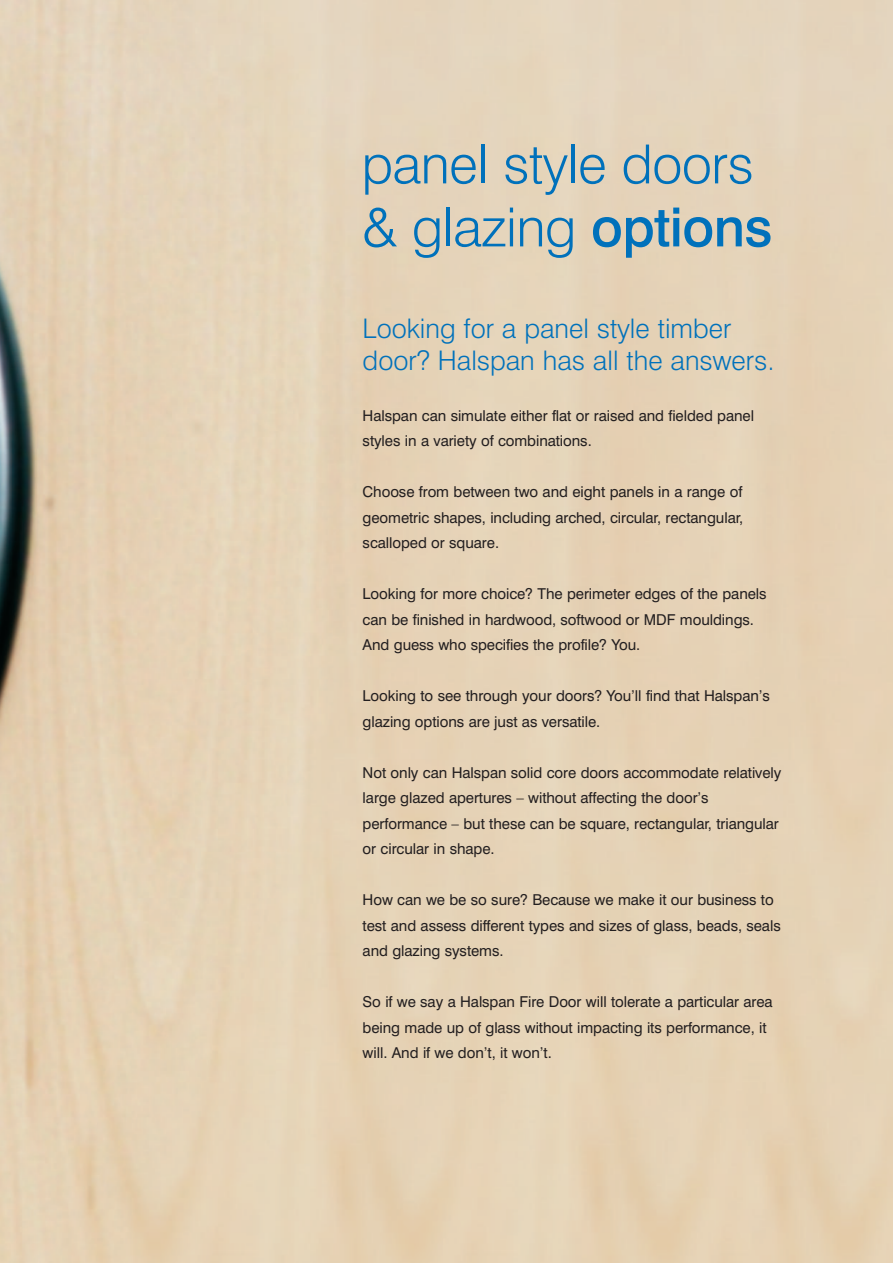
<style>
.page{position:relative;width:893px;height:1263px;background:#fff}
.page>*{position:absolute;margin:0;border:0;box-sizing:border-box;transform-origin:0 0}
.t1{font:300 54px/63px "Swiss 721 BT";letter-spacing:-.01em;color:#0071bb}
.t2{font:300 27px/31.5px "Swiss 721 BT";color:#0071bb}
.t3{font:15px/25.5px "Swiss 721 BT";letter-spacing:-.005em;color:#231f20}
.s1{font-weight:500}
</style>
<div class="page">
<img style="left:0;top:0;width:893px;height:1263px">
<h1 class="t1" style="left:362px;top:138px;width:412px">panel style doors &amp; glazing <span class="s1">options</span></h1>
<h2 class="t2" style="left:363px;top:316px;width:413px">Looking for a panel style timber door? Halspan has all the answers.</h2>
<p class="t3" style="left:363px;top:404px;width:393px">Halspan can simulate either flat or raised and fielded panel styles in a variety of combinations.</p>
<p class="t3" style="left:363px;top:481px;width:382px;text-align:justify">Choose from between two and eight panels in a range of geometric shapes, including arched, circular, rectangular, scalloped or square.</p>
<p class="t3" style="left:363px;top:583px;width:406px">Looking for more choice? The perimeter edges of the panels can be finished in hardwood, softwood or MDF mouldings.<br>And guess who specifies the profile? You.</p>
<p class="t3" style="left:363px;top:685px;width:409px">Looking to see through your doors? You’ll find that Halspan’s glazing options are just as versatile.</p>
<p class="t3" style="left:363px;top:761px;width:420px">Not only can Halspan solid core doors accommodate relatively large glazed apertures – without affecting the door’s performance – but these can be square, rectangular, triangular or circular in shape.</p>
<p class="t3" style="left:363px;top:889px;width:420px">How can we be so sure? Because we make it our business to test and assess different types and sizes of glass, beads, seals and glazing systems.</p>
<p class="t3" style="left:363px;top:991px;width:412px">So if we say a Halspan Fire Door will tolerate a particular area being made up of glass without impacting its performance, it will. And if we don’t, it won’t.</p>
</div>
